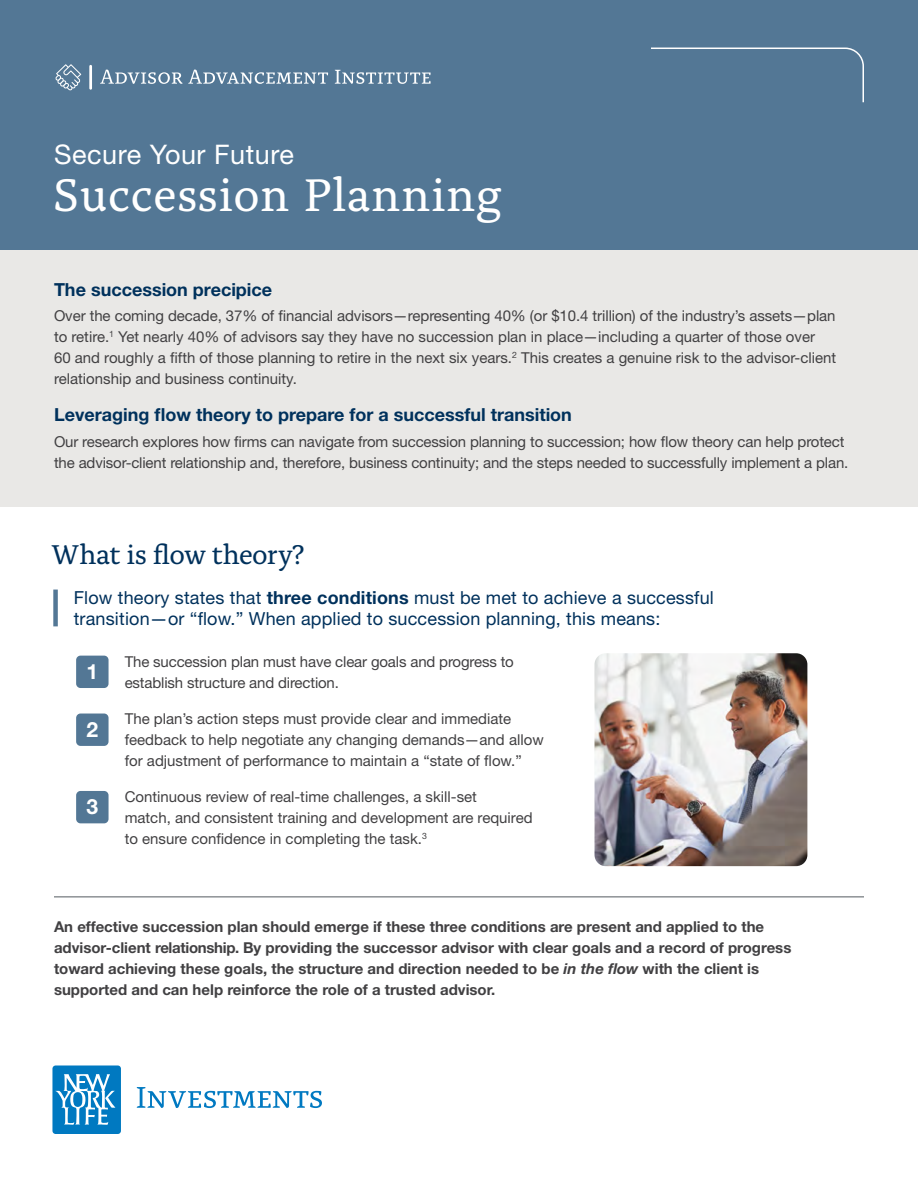
<style>
.page{position:relative;width:918px;height:1188px;background:#fff}
.page>*{position:absolute;margin:0;border:0;box-sizing:border-box;transform-origin:0 0}
.t1{font:48px "Alda OTCEV";letter-spacing:.01em;color:#fff}
.Section_Header{font:28.5px "Alda OTCEV";letter-spacing:-.015em;color:#00315c}
.t2{font:27px "Helvetica Neue LT Std";letter-spacing:.02em;color:#fff}
.Body_Copy_10_14_90k{font:700 21px "Helvetica Neue LT Std";color:#fff}
.Body_Copy_10_14_90k-2{font:18px/21px "Helvetica Neue LT Std";letter-spacing:.01em;color:#00315c}
.Body_Copy_10_14_90k-3{font:700 18px "Helvetica Neue LT Std";color:#00315c}
.Body_Copy_10_14_90k-4{font:15px/21px "Helvetica Neue LT Std";color:#414042}
.Body_Copy_10_14_90k-5{font:700 15px/21px "Helvetica Neue LT Std";color:#414042}
.s1{font-weight:700}
.s2{font-style:italic}
</style>
<div class="page">
<div style="left:0;top:0;width:918px;height:252px;background:#537795"></div>
<div style="left:0;top:250px;width:918px;height:257px;background:#e9e8e6"></div>
<svg style="left:52px;top:1066px;width:270px;height:68px"></svg>
<svg style="left:100px;top:70px;width:82px;height:14px"></svg>
<svg style="left:188px;top:70px;width:140px;height:14px"></svg>
<svg style="left:335px;top:70px;width:96px;height:14px"></svg>
<hr style="left:89px;top:65px;width:3px;height:25px;background:#fff">
<svg style="left:55px;top:64px;width:26px;height:26px"></svg>
<img style="left:595px;top:653px;width:212px;height:213px">
<svg style="left:651px;top:47px;width:213px;height:56px"></svg>
<div style="left:53px;top:590px;width:5px;height:36px;background:#537795"></div>
<div style="left:76px;top:656px;width:33px;height:32px;background:#537795;border-radius:4px"></div>
<div style="left:76px;top:714px;width:33px;height:32px;background:#537795;border-radius:4px"></div>
<div style="left:76px;top:791px;width:33px;height:32px;background:#537795;border-radius:4px"></div>
<hr style="left:54px;top:897px;width:810px;height:1px;background:#545a5f">
<p class="t2" style="left:54px;top:139px;width:241px">Secure Your Future</p>
<p class="t1" style="left:53px;top:159px;width:450px">Succession Planning</p>
<p class="Body_Copy_10_14_90k-3" style="left:54px;top:278px;width:220px">The succession precipice</p>
<p class="Body_Copy_10_14_90k-4" style="left:54px;top:305px;width:784px">Over the coming decade, 37% of financial advisors—representing 40% (or $10.4 trillion) of the industry’s assets—plan to retire.<sup>1</sup> Yet nearly 40% of advisors say they have no succession plan in place—including a quarter of those over<br>60 and roughly a fifth of those planning to retire in the next six years.<sup>2</sup> This creates a genuine risk to the advisor-client relationship and business continuity.</p>
<p class="Body_Copy_10_14_90k-3" style="left:54px;top:404px;width:520px">Leveraging flow theory to prepare for a successful transition</p>
<p class="Body_Copy_10_14_90k-4" style="left:54px;top:431px;width:796px">Our research explores how firms can navigate from succession planning to succession; how flow theory can help protect the advisor-client relationship and, therefore, business continuity; and the steps needed to successfully implement a plan.</p>
<p class="Section_Header" style="left:51px;top:534px;width:255px">What is flow theory?</p>
<p class="Body_Copy_10_14_90k-2" style="left:74px;top:587px;width:642px">Flow theory states that <span class="s1">three conditions</span> must be met to achieve a successful transition—or “flow.” When applied to succession planning, this means:</p>
<p class="Body_Copy_10_14_90k" style="left:87px;top:658px;width:13px">1</p>
<p class="Body_Copy_10_14_90k" style="left:87px;top:716px;width:13px">2</p>
<p class="Body_Copy_10_14_90k" style="left:87px;top:794px;width:13px">3</p>
<p class="Body_Copy_10_14_90k-4" style="left:125px;top:651px;width:391px">The succession plan must have clear goals and progress to establish structure and direction.</p>
<p class="Body_Copy_10_14_90k-4" style="left:125px;top:708px;width:420px">The plan’s action steps must provide clear and immediate feedback to help negotiate any changing demands—and allow for adjustment of performance to maintain a “state of flow.”</p>
<p class="Body_Copy_10_14_90k-4" style="left:125px;top:786px;width:409px">Continuous review of real-time challenges, a skill-set<br>match, and consistent training and development are required to ensure confidence in completing the task.<sup>3</sup></p>
<p class="Body_Copy_10_14_90k-5" style="left:54px;top:916px;width:739px">An effective succession plan should emerge if these three conditions are present and applied to the advisor-client relationship. By providing the successor advisor with clear goals and a record of progress toward achieving these goals, the structure and direction needed to be <span class="s2">in the flow</span> with the client is supported and can help reinforce the role of a trusted advisor.</p>
</div>
